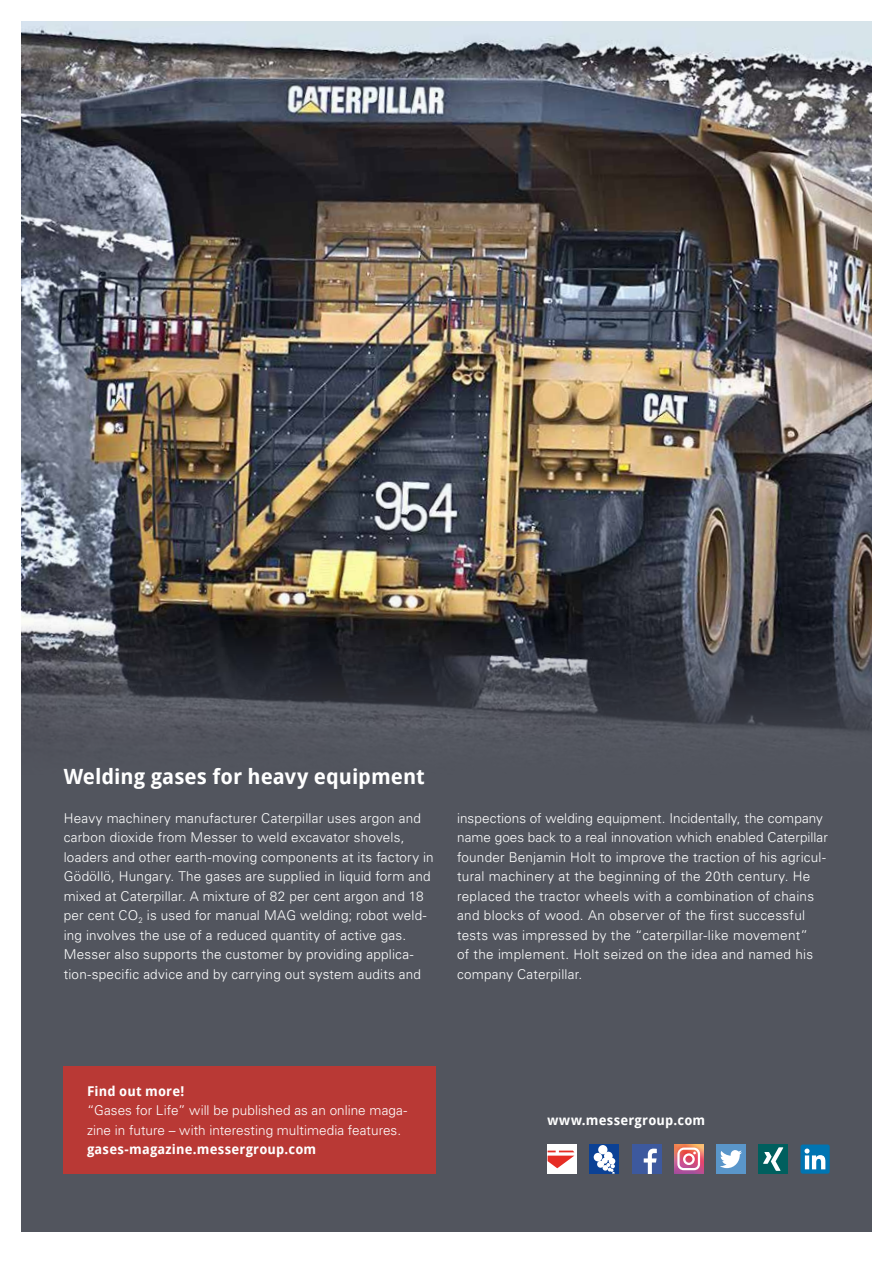
<style>
.page{position:relative;width:893px;height:1263px;background:#fff}
.page>*{position:absolute;margin:0;border:0;box-sizing:border-box;transform-origin:0 0}
.t1{font:700 21px "Droid Sans";color:#fff}
.t2{font:300 13.5px/19.5px "Univers CE";letter-spacing:.015em;color:#fff}
.t3{font:700 13.5px "Droid Sans";letter-spacing:.015em;color:#fff}
</style>
<div class="page">
<img style="left:21px;top:21px;width:851px;height:576px">
<svg style="left:21px;top:597px;width:851px;height:635px;background:#4d5058"></svg>
<div style="left:64px;top:1066px;width:372px;height:108px;background:#b93935"></div>
<div style="left:548px;top:1144px;width:29px;height:30px;background:#fff"></div>
<svg style="left:548px;top:1150px;width:26px;height:18px"></svg>
<div style="left:632px;top:1144px;width:29px;height:30px;background:#3d599e"></div>
<svg style="left:644px;top:1148px;width:13px;height:26px"></svg>
<div style="left:716px;top:1144px;width:29px;height:30px;background:#5a96ca"></div>
<svg style="left:720px;top:1150px;width:22px;height:18px"></svg>
<div style="left:759px;top:1144px;width:29px;height:30px;background:#005f5e"></div>
<svg style="left:763px;top:1147px;width:20px;height:24px"></svg>
<div style="left:590px;top:1144px;width:29px;height:30px;background:#0b4195"></div>
<div style="left:598px;top:1145px;width:9px;height:9px;background:#fff;border-radius:50%"></div>
<div style="left:604px;top:1152px;width:9px;height:8px;background:#fff;border-radius:50%"></div>
<div style="left:594px;top:1153px;width:8px;height:8px;background:#fff;border-radius:50%"></div>
<div style="left:597px;top:1161px;width:7px;height:7px;background:#fff;border-radius:50%"></div>
<svg style="left:602px;top:1158px;width:13px;height:16px"></svg>
<svg style="left:674px;top:1144px;width:29px;height:30px"></svg>
<svg style="left:677px;top:1147px;width:23px;height:23px"></svg>
<div style="left:801px;top:1144px;width:29px;height:30px;background:#0075b2;border-radius:2px"></div>
<svg style="left:804px;top:1148px;width:21px;height:21px"></svg>
<h1 class="t1" style="left:64px;top:764px;width:363px">Welding gases for heavy equipment</h1>
<p class="t2" style="left:64px;top:808px;width:372px">Heavy machinery manufacturer Caterpillar uses argon and carbon dioxide from Messer to weld excavator shovels, loaders and other earth-moving components at its factory in Gödöllö, Hungary. The gases are supplied in liquid form and mixed at Caterpillar. A mixture of 82 per cent argon and 18 per cent CO<sub>2</sub> is used for manual MAG welding; robot weld&shy;ing involves the use of a reduced quantity of active gas.<br>Messer also supports the customer by providing applica&shy;tion-specific advice and by carrying out system audits and</p>
<p class="t2" style="left:457px;top:808px;width:372px">inspections of welding equipment. Incidentally, the company name goes back to a real innovation which enabled Caterpillar founder Benjamin Holt to improve the traction of his agricul&shy;tural machinery at the beginning of the 20th century. He replaced the tractor wheels with a combination of chains and blocks of wood. An observer of the first successful tests was impressed by the “caterpillar-like movement”<br>of the implement. Holt seized on the idea and named his company Caterpillar.</p>
<p class="t3" style="left:87px;top:1083px;width:99px">Find out more!</p>
<p class="t2" style="left:87px;top:1101px;width:322px">“Gases for Life” will be published as an online maga&shy;zine in future – with interesting multimedia features.</p>
<p class="t3" style="left:87px;top:1141px;width:231px">gases-magazine.messergroup.com</p>
<p class="t3" style="left:548px;top:1113px;width:159px">www.messergroup.com</p>
</div>
